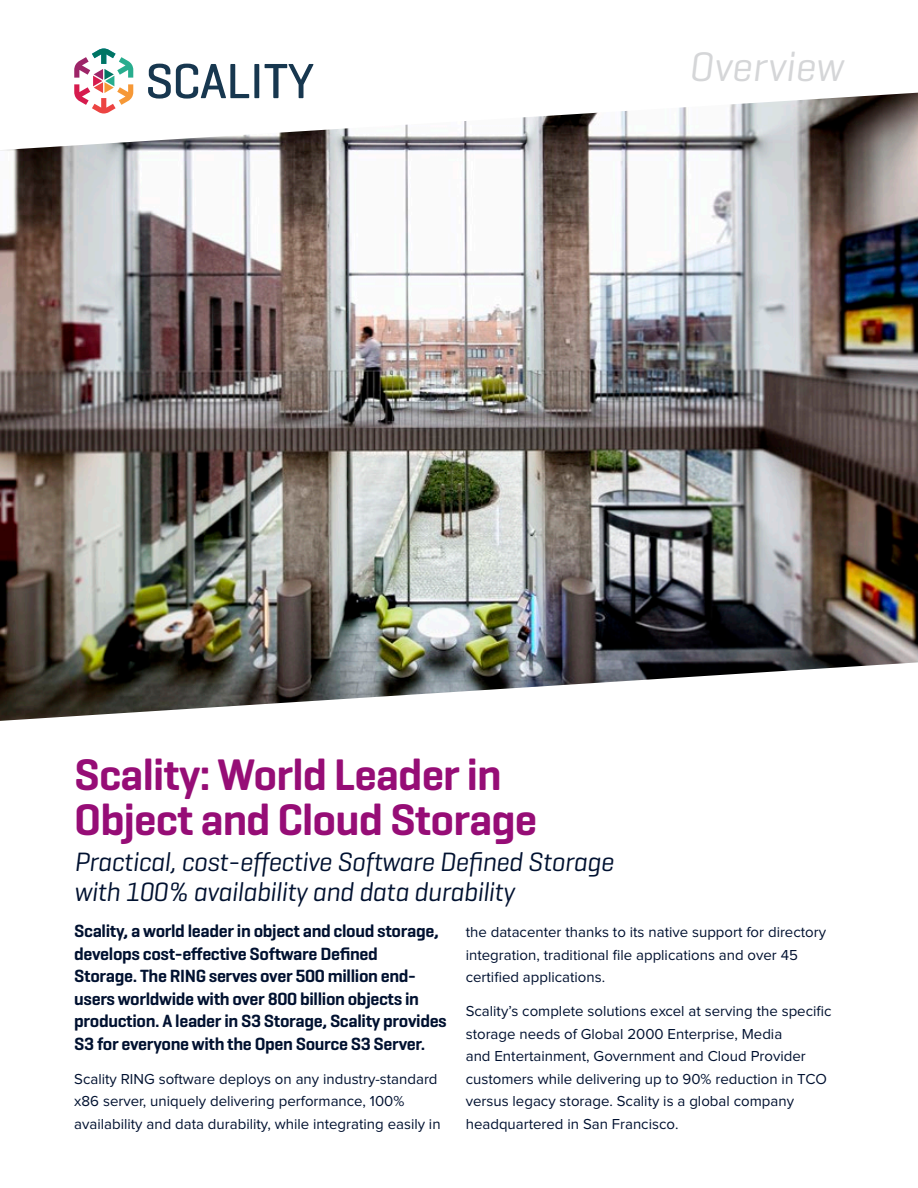
<style>
.page{position:relative;width:918px;height:1188px;background:#fff}
.page>*{position:absolute;margin:0;border:0;box-sizing:border-box;transform-origin:0 0}
.t1{font:600 45px/45px "Geogrotesque";letter-spacing:-.02em;color:#960d76}
.t2{font:italic 42px "Geogrotesque";color:#d5d6d8}
.t3{font:italic 27px/30px "Geogrotesque";letter-spacing:-.02em;color:#001130}
.t4{font:600 18px/22.5px "Geogrotesque";letter-spacing:-.02em;color:#001130}
.t5{font:15px/22.5px "Proxima Nova";color:#001130}
</style>
<div class="page">
<div style="left:254px;top:64px;width:5px;height:34px;background:#17374f"></div>
<svg style="left:265px;top:64px;width:49px;height:29px"></svg>
<svg style="left:148px;top:64px;width:88px;height:29px"></svg>
<svg style="left:74px;top:48px;width:59px;height:45px"></svg>
<img style="left:0;top:93px;width:918px;height:628px">
<h2 class="t2" style="left:689px;top:41px;width:156px">Overview</h2>
<h1 class="t1" style="left:74px;top:751px;width:465px">Scality: World Leader in<br>Object and Cloud Storage</h1>
<h3 class="t3" style="left:74px;top:846px;width:541px">Practical, cost-effective Software Defined Storage with 100% availability and data durability</h3>
<p class="t4" style="left:74px;top:920px;width:374px">Scality, a world leader in object and cloud storage, develops cost-effective Software Defined<br>Storage. The RING serves over 500 million end&shy;users worldwide with over 800 billion objects in production. A leader in S3 Storage, Scality provides S3 for everyone with the Open Source S3 Server.</p>
<p class="t5" style="left:74px;top:1068px;width:368px">Scality RING software deploys on any industry-standard x86 server, uniquely delivering performance, 100% availability and data durability, while integrating easily in</p>
<p class="t5" style="left:466px;top:922px;width:362px">the datacenter thanks to its native support for directory integration, traditional file applications and over 45 certified applications.</p>
<p class="t5" style="left:466px;top:1000px;width:367px">Scality’s complete solutions excel at serving the specific storage needs of Global 2000 Enterprise, Media<br>and Entertainment, Government and Cloud Provider customers while delivering up to 90% reduction in TCO versus legacy storage. Scality is a global company headquartered in San Francisco.</p>
</div>
